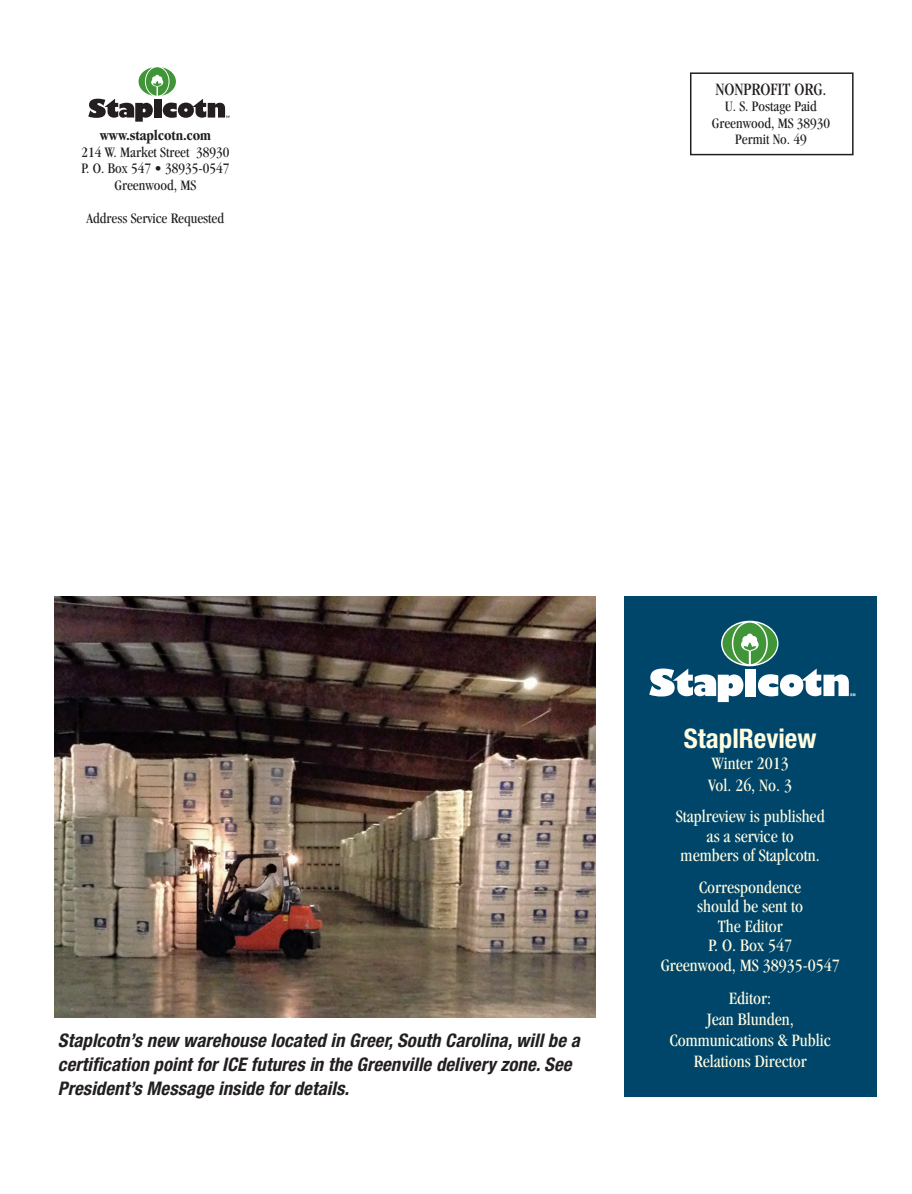
<style>
.page{position:relative;width:912px;height:1194px;background:#fff}
.page>*{position:absolute;margin:0;border:0;box-sizing:border-box;transform-origin:0 0}
.t1{font:700 condensed 27px "Helvetica Neue";color:#fffce0}
.t2{font:italic 700 condensed 18.75px/24px "Helvetica Neue";letter-spacing:.005em;color:#231f20}
.t3{font:condensed 18px/19.5px "Garamond";color:#fffce0;text-align:center}
.t4{font:condensed 18px "Garamond";color:#231f20}
.t5{font:condensed 15px/16.5px "Garamond";color:#231f20;text-align:center}
.t6{font:700 condensed 15px "Garamond";color:#231f20}
</style>
<div class="page">
<div style="left:624px;top:596px;width:252px;height:500px;background:#00466b"></div>
<svg style="left:649px;top:623px;width:206px;height:79px"></svg>
<svg style="left:88px;top:67px;width:141px;height:55px"></svg>
<div style="left:690px;top:72px;width:163px;height:83px;border:2px solid #231f20"></div>
<img style="left:55px;top:596px;width:540px;height:421px">
<p class="t6" style="left:100px;top:127px;width:113px">www.staplcotn.com</p>
<p class="t5" style="left:81px;top:144px;width:149px">214 W. Market Street 38930<br>P. O. Box 547 • 38935-0547<br>Greenwood, MS</p>
<p class="t5" style="left:87px;top:210px;width:139px">Address Service Requested</p>
<p class="t4" style="left:715px;top:79px;width:113px">NONPROFIT ORG.</p>
<p class="t5" style="left:712px;top:98px;width:120px">U. S. Postage Paid<br>Greenwood, MS 38930<br>Permit No. 49</p>
<p class="t2" style="left:58px;top:1028px;width:523px">Staplcotn’s new warehouse located in Greer, South Carolina, will be a certification point for ICE futures in the Greenville delivery zone. See<br>President’s Message inside for details.</p>
<h1 class="t1" style="left:684px;top:721px;width:134px">StaplReview</h1>
<p class="t3" style="left:708px;top:752px;width:86px;line-height:21.6px;text-align:left">Winter 2013<br>Vol. 26, No. 3</p>
<p class="t3" style="left:675px;top:806px;width:150px">Staplreview is published as a service to members of Staplcotn.</p>
<p class="t3" style="left:660px;top:877px;width:180px">Correspondence<br>should be sent to<br>The Editor<br>P. O. Box 547<br>Greenwood, MS 38935-0547</p>
<p class="t3" style="left:669px;top:987px;width:162px;line-height:21px">Editor:<br>Jean Blunden,<br>Communications &amp; Public<br>Relations Director</p>
</div>
